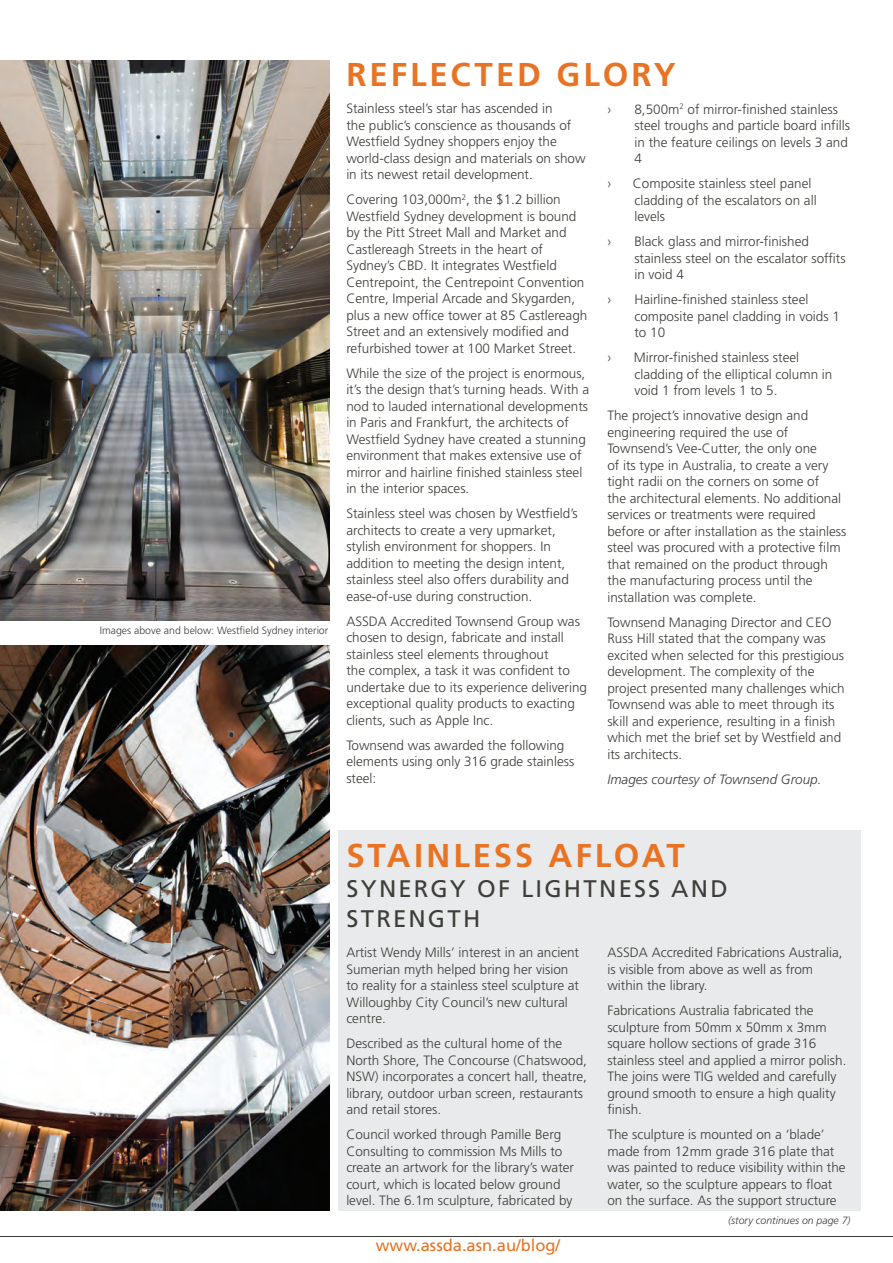
<style>
.page{position:relative;width:893px;height:1263px;background:#fff}
.page>*{position:absolute;margin:0;border:0;box-sizing:border-box;transform-origin:0 0}
.Inside__Title{font:700 33px "Frutiger";letter-spacing:.085em;color:#e97324}
.Inside__Title-2{font:24px/30px "Frutiger";letter-spacing:.09em;color:#3e3d39}
.t1{font:16.5px "Frutiger";color:#e97324}
.Inside__Body_Text{font:300 13.5px/16.5px "Frutiger LT Std";color:#3e3d39}
.Inside__Body_Text-2{font:300 13.5px/16.5px "Frutiger";color:#3e3d39}
.Inside__Body_Text-3{font:italic 300 13.5px "Frutiger LT Std";color:#3e3d39}
.Inside__Captions{font:300 10.5px "Frutiger LT Std";color:#3e3d39}
.Inside__Captions-2{font:italic 300 10.5px "Frutiger LT Std";color:#3e3d39}
</style>
<div class="page">
<hr style="left:0;top:1236px;width:893px;height:1px;background:#3e3d39">
<div style="left:338px;top:831px;width:522px;height:380px;background:#e9eaeb"></div>
<img style="left:0;top:646px;width:329px;height:565px">
<img style="left:0;top:60px;width:329px;height:561px">
<p class="Inside__Captions" style="left:100px;top:624px;width:230px">Images above and below: Westfield Sydney interior</p>
<p class="Inside__Title" style="left:346px;top:55px;width:331px">REFLECTED GLORY</p>
<p class="Inside__Body_Text" style="left:346px;top:101px;width:241px">Stainless steel’s star has ascended in<br>the public’s conscience as thousands of Westfield Sydney shoppers enjoy the world-class design and materials on show in its newest retail development.</p>
<p class="Inside__Body_Text" style="left:346px;top:192px;width:243px">Covering 103,000m<sup>2</sup>, the $1.2 billion Westfield Sydney development is bound by the Pitt Street Mall and Market and Castlereagh Streets in the heart of Sydney’s CBD. It integrates Westfield Centrepoint, the Centrepoint Convention Centre, Imperial Arcade and Skygarden, plus a new office tower at 85 Castlereagh Street and an extensively modified and refurbished tower at 100 Market Street.</p>
<p class="Inside__Body_Text" style="left:346px;top:365px;width:244px">While the size of the project is enormous, it’s the design that’s turning heads. With a nod to lauded international developments in Paris and Frankfurt, the architects of Westfield Sydney have created a stunning environment that makes extensive use of mirror and hairline finished stainless steel in the interior spaces.</p>
<p class="Inside__Body_Text" style="left:346px;top:505px;width:233px">Stainless steel was chosen by Westfield’s architects to create a very upmarket, stylish environment for shoppers. In addition to meeting the design intent, stainless steel also offers durability and ease-of-use during construction.</p>
<p class="Inside__Body_Text" style="left:346px;top:613px;width:242px">ASSDA Accredited Townsend Group was chosen to design, fabricate and install stainless steel elements throughout<br>the complex, a task it was confident to undertake due to its experience delivering exceptional quality products to exacting clients, such as Apple Inc.</p>
<p class="Inside__Body_Text" style="left:346px;top:737px;width:230px">Townsend was awarded the following elements using only 316 grade stainless steel:</p>
<p class="Inside__Body_Text-2" style="left:607px;top:101px;width:5px">›</p>
<p class="Inside__Body_Text-2" style="left:634px;top:101px;width:217px">8,500m<sup>2</sup> of mirror-finished stainless steel troughs and particle board infills in the feature ceilings on levels 3 and<br>4</p>
<p class="Inside__Body_Text-2" style="left:607px;top:175px;width:5px">›</p>
<p class="Inside__Body_Text-2" style="left:633px;top:175px;width:185px">Composite stainless steel panel cladding of the escalators on all levels</p>
<p class="Inside__Body_Text-2" style="left:607px;top:233px;width:5px">›</p>
<p class="Inside__Body_Text-2" style="left:634px;top:233px;width:213px">Black glass and mirror-finished stainless steel on the escalator soffits in void 4</p>
<p class="Inside__Body_Text-2" style="left:607px;top:291px;width:5px">›</p>
<p class="Inside__Body_Text-2" style="left:634px;top:291px;width:207px">Hairline-finished stainless steel composite panel cladding in voids 1 to 10</p>
<p class="Inside__Body_Text-2" style="left:607px;top:349px;width:5px">›</p>
<p class="Inside__Body_Text-2" style="left:634px;top:349px;width:200px">Mirror-finished stainless steel cladding of the elliptical column in void 1 from levels 1 to 5.</p>
<p class="Inside__Body_Text" style="left:607px;top:407px;width:241px">The project’s innovative design and engineering required the use of Townsend’s Vee-Cutter, the only one<br>of its type in Australia, to create a very tight radii on the corners on some of<br>the architectural elements. No additional services or treatments were required before or after installation as the stainless steel was procured with a protective film that remained on the product through the manufacturing process until the installation was complete.</p>
<p class="Inside__Body_Text" style="left:607px;top:614px;width:239px">Townsend Managing Director and CEO Russ Hill stated that the company was excited when selected for this prestigious development. The complexity of the project presented many challenges which Townsend was able to meet through its skill and experience, resulting in a finish which met the brief set by Westfield and its architects.</p>
<p class="Inside__Body_Text-3" style="left:607px;top:771px;width:216px">Images courtesy of Townsend Group.</p>
<p class="Inside__Title" style="left:346px;top:836px;width:340px">STAINLESS AFLOAT</p>
<p class="Inside__Title-2" style="left:346px;top:873px;width:383px">SYNERGY OF LIGHTNESS AND<br>STRENGTH</p>
<p class="Inside__Body_Text" style="left:346px;top:944px;width:234px">Artist Wendy Mills’ interest in an ancient Sumerian myth helped bring her vision to reality for a stainless steel sculpture at Willoughby City Council’s new cultural centre.</p>
<p class="Inside__Body_Text" style="left:346px;top:1035px;width:242px">Described as the cultural home of the North Shore, The Concourse (Chatswood, NSW) incorporates a concert hall, theatre, library, outdoor urban screen, restaurants and retail stores.</p>
<p class="Inside__Body_Text" style="left:346px;top:1126px;width:229px">Council worked through Pamille Berg Consulting to commission Ms Mills to create an artwork for the library’s water court, which is located below ground level. The 6.1m sculpture, fabricated by</p>
<p class="Inside__Body_Text" style="left:607px;top:944px;width:237px">ASSDA Accredited Fabrications Australia, is visible from above as well as from within the library.</p>
<p class="Inside__Body_Text" style="left:607px;top:1002px;width:241px">Fabrications Australia fabricated the sculpture from 50mm x 50mm x 3mm square hollow sections of grade 316 stainless steel and applied a mirror polish.<br>The joins were TIG welded and carefully ground smooth to ensure a high quality finish.</p>
<p class="Inside__Body_Text" style="left:607px;top:1126px;width:240px">The sculpture is mounted on a ‘blade’ made from 12mm grade 316 plate that was painted to reduce visibility within the water, so the sculpture appears to float on the surface. As the support structure</p>
<p class="t1" style="left:376px;top:1235px;width:186px">www.assda.asn.au/blog/</p>
<p class="Inside__Captions-2" style="left:728px;top:1214px;width:124px">(story continues on page 7)</p>
</div>
